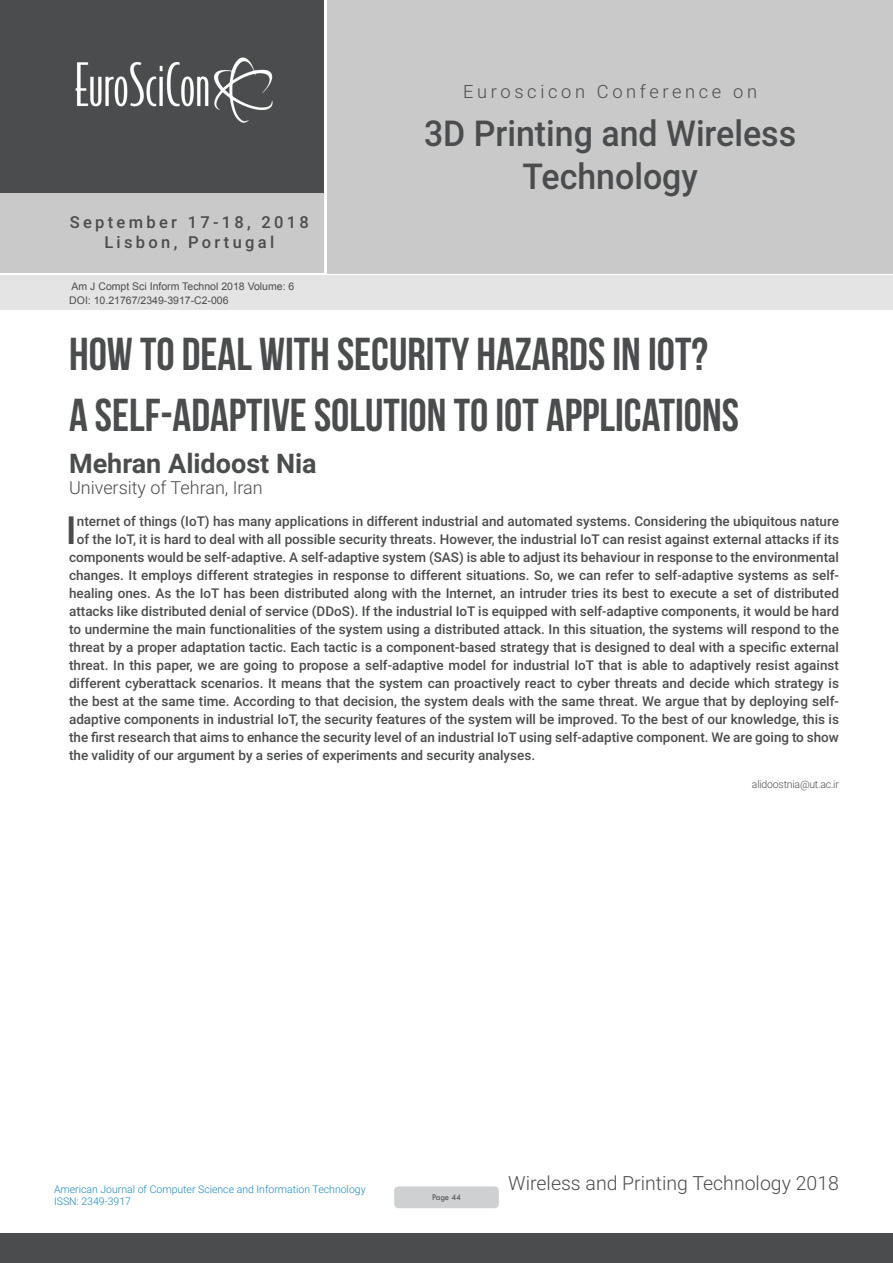
<style>
.page{position:relative;width:893px;height:1263px;background:#fff}
.page>*{position:absolute;margin:0;border:0;box-sizing:border-box;transform-origin:0 0}
.t1{font:46.05px "Bebas Neue";color:#4b4c4d}
.Abstract{font:500 38.85px "Roboto";color:#4b4c4d}
.t2{font:500 35.7px/42.8px "Roboto";color:#4b4c4d;text-align:center;scale:.95 1}
.t3{font:700 27px "Roboto";color:#4b4c4d}
.t4{font:300 19.5px "Roboto";color:#4b4c4d}
.t5{font:300 18.3px "Roboto";letter-spacing:.2em;color:#4b4c4d}
.t6{font:300 18px "Roboto";color:#4b4c4d}
.t7{font:500 16.5px/19.8px "Roboto";letter-spacing:.2em;color:#4b4c4d;text-align:center}
.Abstract-2{font:500 13.5px "Roboto";color:#4b4c4d}
.t8{font:300 10.5px/12.6px "Roboto";color:#1987bb}
.t9{font:10.5px "Arial";color:#4b4c4d}
.Biography{font:300 10.5px "Roboto";letter-spacing:-.02em;color:#4b4c4d}
.t10{font:9px "Tw Cen";letter-spacing:-.02em;color:#4b4c4d;scale:.95 1}
</style>
<div class="page">
<div style="left:0;top:0;width:323px;height:193px;background:#4b4c4d"></div>
<div style="left:1px;top:193px;width:323px;height:80px;background:#c9c9c9"></div>
<div style="left:327px;top:0;width:566px;height:273px;background:#c9c9c9"></div>
<img style="left:75px;top:57px;width:198px;height:66px">
<div style="left:0;top:1233px;width:893px;height:30px;background:#4b4c4d"></div>
<div style="left:1px;top:275px;width:892px;height:35px;background:#e4e4e4"></div>
<div style="left:394px;top:1186px;width:105px;height:22px;background:#cfd0d2;border-radius:4px"></div>
<p class="t7" style="left:70px;top:211px;width:241px">September 17-18, 2018<br>Lisbon, Portugal</p>
<p class="t9" style="left:72px;top:279px;width:224px">Am J Compt Sci Inform Technol 2018 Volume: 6</p>
<p class="t9" style="left:69px;top:293px;width:161px">DOI: 10.21767/2349-3917-C2-006</p>
<h3 class="t5" style="left:463px;top:79px;width:295px">Euroscicon Conference on</h3>
<h3 class="t2" style="left:424px;top:110px;width:393px">3D Printing and Wireless<br>Technology</h3>
<p class="t1" style="left:69px;top:329px;width:640px">HOW TO DEAL WITH SECURITY HAZARDS IN IOT?</p>
<p class="t1" style="left:69px;top:390px;width:671px">A SELF-ADAPTIVE SOLUTION TO IOT APPLICATIONS</p>
<p class="t3" style="left:69px;top:444px;width:249px">Mehran Alidoost Nia</p>
<p class="t6" style="left:69px;top:475px;width:195px">University of Tehran, Iran</p>
<p class="Abstract" style="left:66px;top:502px;width:12px">I</p>
<p class="Abstract-2" style="left:77px;top:511px;width:764px">nternet of things (IoT) has many applications in different industrial and automated systems. Considering the ubiquitous nature</p>
<p class="Abstract-2" style="left:77px;top:529px;width:764px">of the IoT, it is hard to deal with all possible security threats. However, the industrial IoT can resist against external attacks if its</p>
<p class="Abstract-2" style="left:69px;top:547px;width:771px">components would be self-adaptive. A self-adaptive system (SAS) is able to adjust its behaviour in response to the environmental</p>
<p class="Abstract-2" style="left:69px;top:565px;width:771px">changes. It employs different strategies in response to different situations. So, we can refer to self-adaptive systems as self-</p>
<p class="Abstract-2" style="left:69px;top:583px;width:771px">healing ones. As the IoT has been distributed along with the Internet, an intruder tries its best to execute a set of distributed</p>
<p class="Abstract-2" style="left:69px;top:601px;width:771px">attacks like distributed denial of service (DDoS). If the industrial IoT is equipped with self-adaptive components, it would be hard</p>
<p class="Abstract-2" style="left:69px;top:619px;width:771px">to undermine the main functionalities of the system using a distributed attack. In this situation, the systems will respond to the</p>
<p class="Abstract-2" style="left:69px;top:637px;width:771px">threat by a proper adaptation tactic. Each tactic is a component-based strategy that is designed to deal with a specific external</p>
<p class="Abstract-2" style="left:69px;top:655px;width:771px">threat. In this paper, we are going to propose a self-adaptive model for industrial IoT that is able to adaptively resist against</p>
<p class="Abstract-2" style="left:69px;top:673px;width:771px">different cyberattack scenarios. It means that the system can proactively react to cyber threats and decide which strategy is</p>
<p class="Abstract-2" style="left:69px;top:691px;width:771px">the best at the same time. According to that decision, the system deals with the same threat. We argue that by deploying self-</p>
<p class="Abstract-2" style="left:69px;top:709px;width:771px">adaptive components in industrial IoT, the security features of the system will be improved. To the best of our knowledge, this is</p>
<p class="Abstract-2" style="left:69px;top:727px;width:771px">the first research that aims to enhance the security level of an industrial IoT using self-adaptive component. We are going to show</p>
<p class="Abstract-2" style="left:69px;top:745px;width:468px">the validity of our argument by a series of experiments and security analyses.</p>
<p class="Biography" style="left:752px;top:777px;width:89px">alidoostnia@ut.ac.ir</p>
<p class="t8" style="left:54px;top:1182px;width:313px">American Journal of Computer Science and Information Technology<br>ISSN: 2349-3917</p>
<p class="t10" style="left:432px;top:1192px;width:32px">Page 44</p>
<h3 class="t4" style="left:508px;top:1169px;width:332px">Wireless and Printing Technology 2018</h3>
</div>
